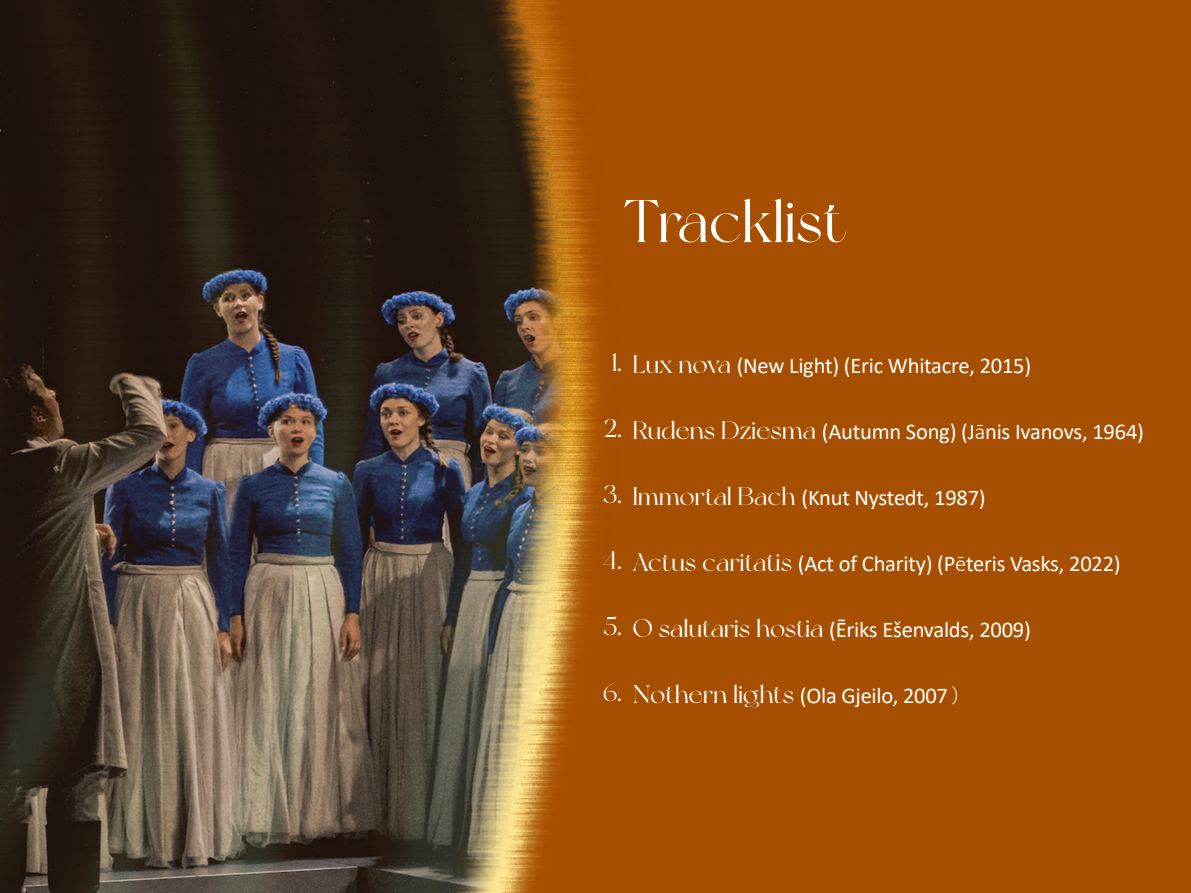
<style>
.page{position:relative;width:1191px;height:893px;background:#a64f00}
.page>*{position:absolute;margin:0;border:0;box-sizing:border-box;transform-origin:0 0}
.t1{font:60px "New York";letter-spacing:-.005em;color:#fff}
.t2{font:25.5px "New York";color:#fff}
.t3{font:22.5px "Calibri";letter-spacing:-.01em;color:#fff}
.s1{font-family:"New York";font-size:25.5px}
.s2{font-weight:300}
.s3{font-family:"Letter Gothic Std"}
</style>
<div class="page">
<img style="left:0;top:1px;width:600px;height:891px">
<h1 class="t1" style="left:623px;top:185px;width:223px">Tracklist</h1>
<p class="t2" style="left:612px;top:347px;width:12px">1.</p>
<p class="t3" style="left:632px;top:350px;width:400px"><span class="s1">Lux nova</span> (New Light) (Eric Whitacre, 2015)</p>
<p class="t2" style="left:603px;top:413px;width:20px">2.</p>
<p class="t3" style="left:632px;top:416px;width:513px"><span class="s1">Rudens Dziesma</span> (Autumn Song) (J<span class="s2">ā</span>nis Ivanovs, 1964)</p>
<p class="t2" style="left:603px;top:479px;width:20px">3.</p>
<p class="t3" style="left:632px;top:482px;width:354px"><span class="s1">Immortal Bach</span> (Knut Nystedt, 1987)</p>
<p class="t2" style="left:602px;top:545px;width:21px">4.</p>
<p class="t3" style="left:632px;top:548px;width:489px"><span class="s1">Actus caritatis</span> (Act of Charity) (P<span class="s2">ē</span>teris Vasks, 2022)</p>
<p class="t2" style="left:603px;top:611px;width:20px">5.</p>
<p class="t3" style="left:632px;top:614px;width:400px"><span class="s1">O salutaris hostia</span> (Ēriks Ešenvalds, 2009)</p>
<p class="t2" style="left:603px;top:677px;width:20px">6.</p>
<p class="t3" style="left:632px;top:680px;width:330px"><span class="s1">Nothern lights</span> (Ola Gjeilo, 2007<span class="s3">)</span></p>
</div>
